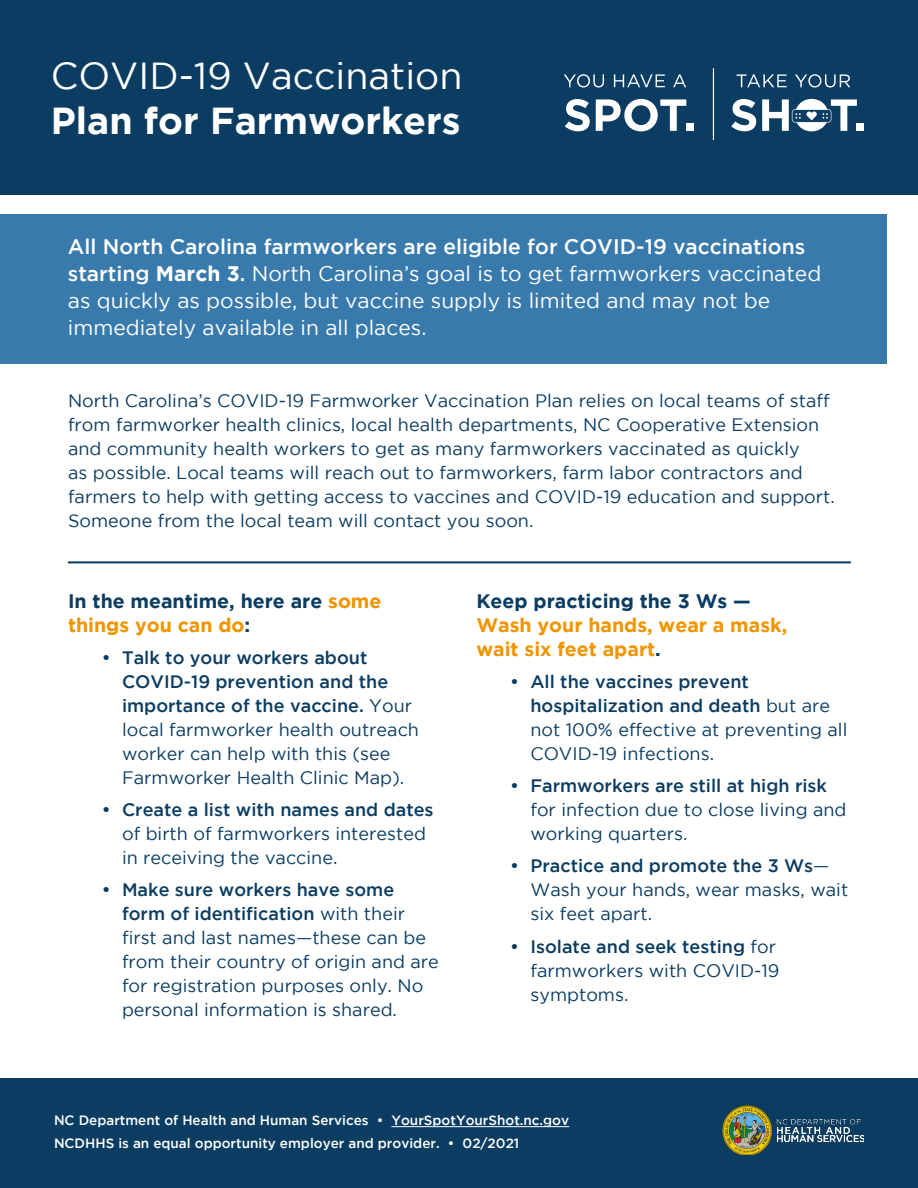
<style>
.page{position:relative;width:918px;height:1188px;background:#fff}
.page>*{position:absolute;margin:0;border:0;box-sizing:border-box;transform-origin:0 0}
.t1{font:37.5px "Gotham";color:#fff}
.t2{font:700 37.5px "Gotham";color:#fff}
.t3{font:21px/27px "Gotham";color:#fff}
.t4{font:700 19.5px/24px "Gotham";color:#0b3c61}
.t5{font:700 19.5px/24px "Gotham";color:#ef9500}
.t6{font:18px/24px "Gotham";color:#0b3c61}
.t7{font:500 18px "Gotham";color:#0b3c61}
.t8{font:500 13.5px/22.5px "Gotham";color:#fff}
.s1{font-weight:500}
.s2{font-weight:700}
.s3{color:#ef9500}
.s4{color:#0b3c61}
</style>
<div class="page">
<div style="left:0;top:0;width:918px;height:194px;background:#0b3c61"></div>
<div style="left:0;top:214px;width:887px;height:150px;background:#397aac"></div>
<svg style="left:737px;top:74px;width:50px;height:13px"></svg>
<svg style="left:795px;top:74px;width:55px;height:14px"></svg>
<svg style="left:731px;top:99px;width:25px;height:32px"></svg>
<div style="left:857px;top:124px;width:7px;height:7px;background:#fff"></div>
<hr style="left:713px;top:68px;width:1px;height:72px;background:#fff">
<svg style="left:564px;top:74px;width:40px;height:14px"></svg>
<svg style="left:614px;top:74px;width:51px;height:13px"></svg>
<svg style="left:673px;top:74px;width:13px;height:13px"></svg>
<svg style="left:565px;top:99px;width:25px;height:32px"></svg>
<svg style="left:596px;top:99px;width:90px;height:32px"></svg>
<div style="left:686px;top:124px;width:7px;height:7px;background:#fff"></div>
<svg style="left:762px;top:99px;width:95px;height:32px"></svg>
<hr style="left:68px;top:561px;width:783px;height:2px;background:#0b3c61">
<div style="left:0;top:1078px;width:918px;height:110px;background:#0b3c61"></div>
<hr style="left:391px;top:1126px;width:178px;height:1px;background:#fff">
<img style="left:723px;top:1105px;width:141px;height:50px">
<h1 class="t1" style="left:51px;top:55px;width:413px">COVID-19 Vaccination</h1>
<h1 class="t2" style="left:51px;top:99px;width:411px">Plan for Farmworkers</h1>
<p class="t3" style="left:68px;top:233px;width:755px"><span class="s1">All North Carolina farmworkers are eligible for COVID-19 vaccinations starting</span> <span class="s2">March 3</span><span class="s1">.</span> North Carolina’s goal is to get farmworkers vaccinated as quickly as possible, but vaccine supply is limited and may not be immediately available in all places.</p>
<p class="t6" style="left:68px;top:389px;width:768px">North Carolina’s COVID-19 Farmworker Vaccination Plan relies on local teams of staff from farmworker health clinics, local health departments, NC Cooperative Extension and community health workers to get as many farmworkers vaccinated as quickly<br>as possible. Local teams will reach out to farmworkers, farm labor contractors and farmers to help with getting access to vaccines and COVID-19 education and support.<br>Someone from the local team will contact you soon.</p>
<p class="t4" style="left:68px;top:589px;width:315px">In the meantime, here are <span class="s3">some things you can do</span>:</p>
<p class="t6" style="left:122px;top:646px;width:299px;text-indent:-20px"><span class="s1">• Talk to your workers about<br>COVID-19 prevention and the importance of the vaccine.</span> Your local farmworker health outreach worker can help with this (see<br>Farmworker Health Clinic Map).</p>
<p class="t7" style="left:102px;top:800px;width:333px">• Create a list with names and dates</p>
<p class="t6" style="left:122px;top:822px;width:305px">of birth of farmworkers interested in receiving the vaccine.</p>
<p class="t6" style="left:122px;top:878px;width:318px;text-indent:-20px"><span class="s1">• Make sure workers have some form of identification</span> with their first and last names—these can be from their country of origin and are for registration purposes only. No personal information is shared.</p>
<p class="t4" style="left:476px;top:589px;width:276px">Keep practicing the 3 Ws —</p>
<p class="t5" style="left:476px;top:613px;width:312px">Wash your hands, wear a mask, wait six feet apart<span class="s4">.</span></p>
<p class="t6" style="left:530px;top:670px;width:319px;text-indent:-20px"><span class="s1">• All the vaccines prevent hospitalization and death</span> but are not 100% effective at preventing all<br>COVID-19 infections.</p>
<p class="t7" style="left:510px;top:776px;width:318px">• Farmworkers are still at high risk</p>
<p class="t6" style="left:530px;top:798px;width:318px">for infection due to close living and working quarters.</p>
<p class="t6" style="left:530px;top:854px;width:319px;text-indent:-20px"><span class="s1">• Practice and promote the 3 Ws</span>—<br>Wash your hands, wear masks, wait six feet apart.</p>
<p class="t6" style="left:530px;top:934px;width:251px;text-indent:-20px"><span class="s1">• Isolate and seek testing</span> for farmworkers with COVID-19 symptoms.</p>
<p class="t8" style="left:54px;top:1109px;width:517px">NC Department of Health and Human Services • YourSpotYourShot.nc.gov<br>NCDHHS is an equal opportunity employer and provider. • 02/2021</p>
</div>
